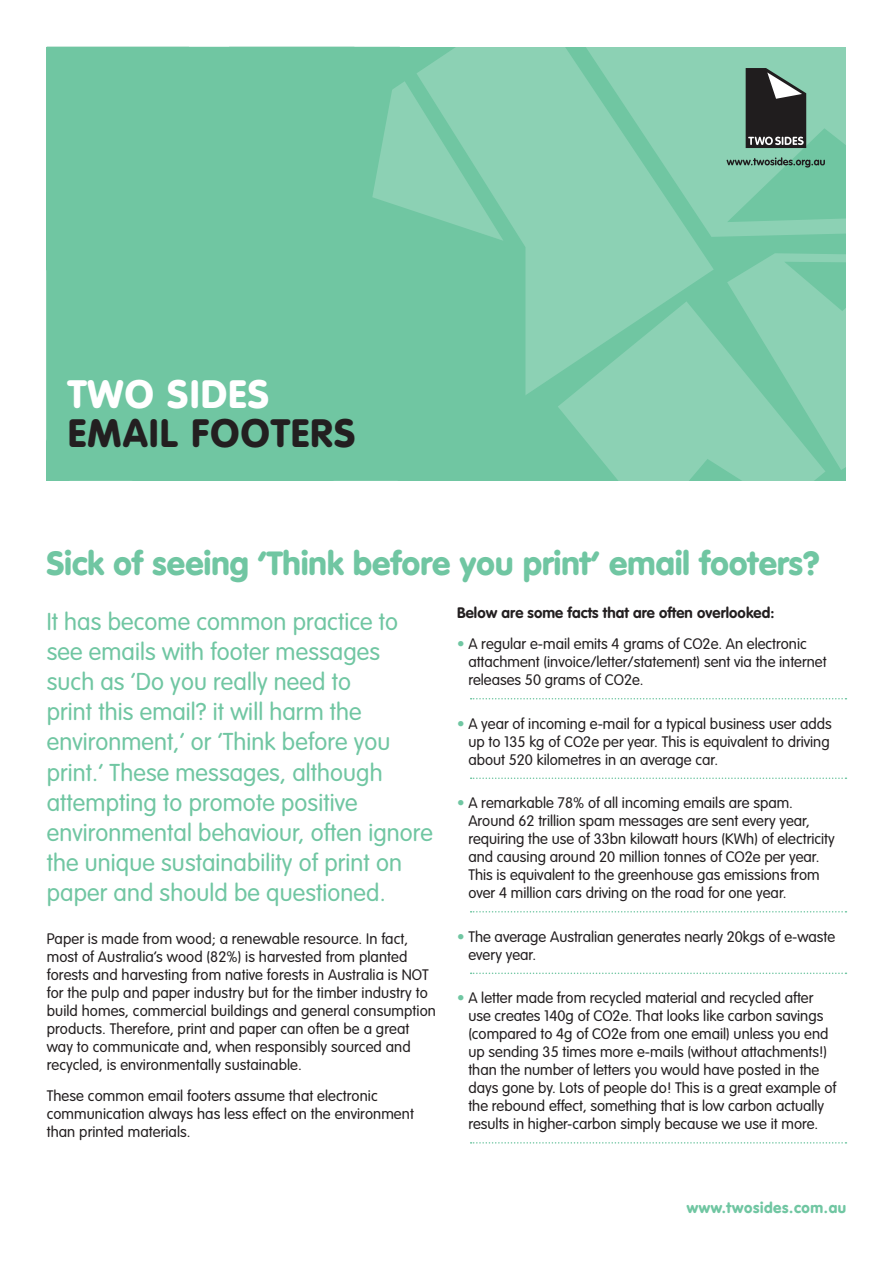
<style>
.page{position:relative;width:893px;height:1263px;background:#fff}
.page>*{position:absolute;margin:0;border:0;box-sizing:border-box;transform-origin:0 0}
.t1{font:900 39px "VAG Rounded";letter-spacing:.04em;color:#231f20}
.t2{font:900 39px "VAG Rounded";letter-spacing:.04em;color:#fff}
.FF_Body_List{font:900 33px "VAG Rounded";letter-spacing:.005em;color:#70c6a2}
.FF_Body_List-2{font:300 24px/30px "VAG Rounded";letter-spacing:.005em;color:#70c6a2}
.FF_Body_List-3{font:300 15px/18px "VAG Rounded";color:#231f20}
.FF_Body_List-4{font:700 15px "VAG Rounded";letter-spacing:.005em;color:#231f20}
.SourceWebsite{font:900 15px "VAG Rounded";letter-spacing:.04em;color:#70c6a2}
.s1{color:#70c6a2}
</style>
<div class="page">
<svg style="left:471px;top:698px;width:375px;height:1px"></svg>
<svg style="left:471px;top:777px;width:375px;height:2px"></svg>
<svg style="left:471px;top:911px;width:375px;height:1px"></svg>
<svg style="left:471px;top:972px;width:375px;height:2px"></svg>
<svg style="left:471px;top:1142px;width:375px;height:1px"></svg>
<svg style="left:727px;top:253px;width:119px;height:217px;background:#83cdae"></svg>
<svg style="left:714px;top:301px;width:111px;height:179px;background:#84cdaf"></svg>
<svg style="left:525px;top:47px;width:189px;height:433px;background:#86ceb0"></svg>
<svg style="left:557px;top:47px;width:289px;height:190px;background:#86ceb0"></svg>
<svg style="left:47px;top:47px;width:478px;height:433px;background:#72c7a3"></svg>
<svg style="left:746px;top:68px;width:60px;height:80px;background:#464b49"></svg>
<svg style="left:727px;top:157px;width:98px;height:11px"></svg>
<p class="t2" style="left:68px;top:371px;width:203px">TWO SIDES</p>
<p class="t1" style="left:68px;top:410px;width:289px">EMAIL FOOTERS</p>
<p class="FF_Body_List" style="left:47px;top:543px;width:774px">Sick of seeing ‘Think before you print’ email footers?</p>
<p class="FF_Body_List-2" style="left:47px;top:607px;width:388px">It has become common practice to see emails with footer messages such as ‘Do you really need to<br>print this email? it will harm the environment,’ or ‘Think before you print.’ These messages, although attempting to promote positive environmental behaviour, often ignore the unique sustainability of print on paper and should be questioned.</p>
<p class="FF_Body_List-3" style="left:47px;top:930px;width:391px">Paper is made from wood; a renewable resource. In fact, most of Australia’s wood (82%) is harvested from planted forests and harvesting from native forests in Australia is NOT for the pulp and paper industry but for the timber industry to build homes, commercial buildings and general consumption products. Therefore, print and paper can often be a great way to communicate and, when responsibly sourced and recycled, is environmentally sustainable.</p>
<p class="FF_Body_List-3" style="left:47px;top:1086px;width:369px">These common email footers assume that electronic communication always has less effect on the environment than printed materials.</p>
<p class="FF_Body_List-4" style="left:457px;top:604px;width:319px">Below are some facts that are often overlooked:</p>
<p class="FF_Body_List-3" style="left:468px;top:635px;width:360px;text-indent:-11px"><span class="s1">•</span> A regular e-mail emits 4 grams of CO2e. An electronic attachment (invoice/letter/statement) sent via the internet releases 50 grams of CO2e.</p>
<p class="FF_Body_List-3" style="left:468px;top:714px;width:365px;text-indent:-11px"><span class="s1">•</span> A year of incoming e-mail for a typical business user adds up to 135 kg of CO2e per year. This is equivalent to driving about 520 kilometres in an average car.</p>
<p class="FF_Body_List-3" style="left:468px;top:794px;width:368px;text-indent:-11px"><span class="s1">•</span> A remarkable 78% of all incoming emails are spam.<br>Around 62 trillion spam messages are sent every year, requiring the use of 33bn kilowatt hours (KWh) of electricity and causing around 20 million tonnes of CO2e per year.<br>This is equivalent to the greenhouse gas emissions from over 4 million cars driving on the road for one year.</p>
<p class="FF_Body_List-3" style="left:468px;top:927px;width:368px;text-indent:-11px"><span class="s1">•</span> The average Australian generates nearly 20kgs of e-waste every year.</p>
<p class="FF_Body_List-3" style="left:468px;top:989px;width:369px;text-indent:-11px"><span class="s1">•</span> A letter made from recycled material and recycled after use creates 140g of CO2e. That looks like carbon savings (compared to 4g of CO2e from one email) unless you end up sending 35 times more e-mails (without attachments!) than the number of letters you would have posted in the days gone by. Lots of people do! This is a great example of the rebound effect, something that is low carbon actually results in higher-carbon simply because we use it more.</p>
<p class="SourceWebsite" style="left:687px;top:1198px;width:161px">www.twosides.com.au</p>
</div>
